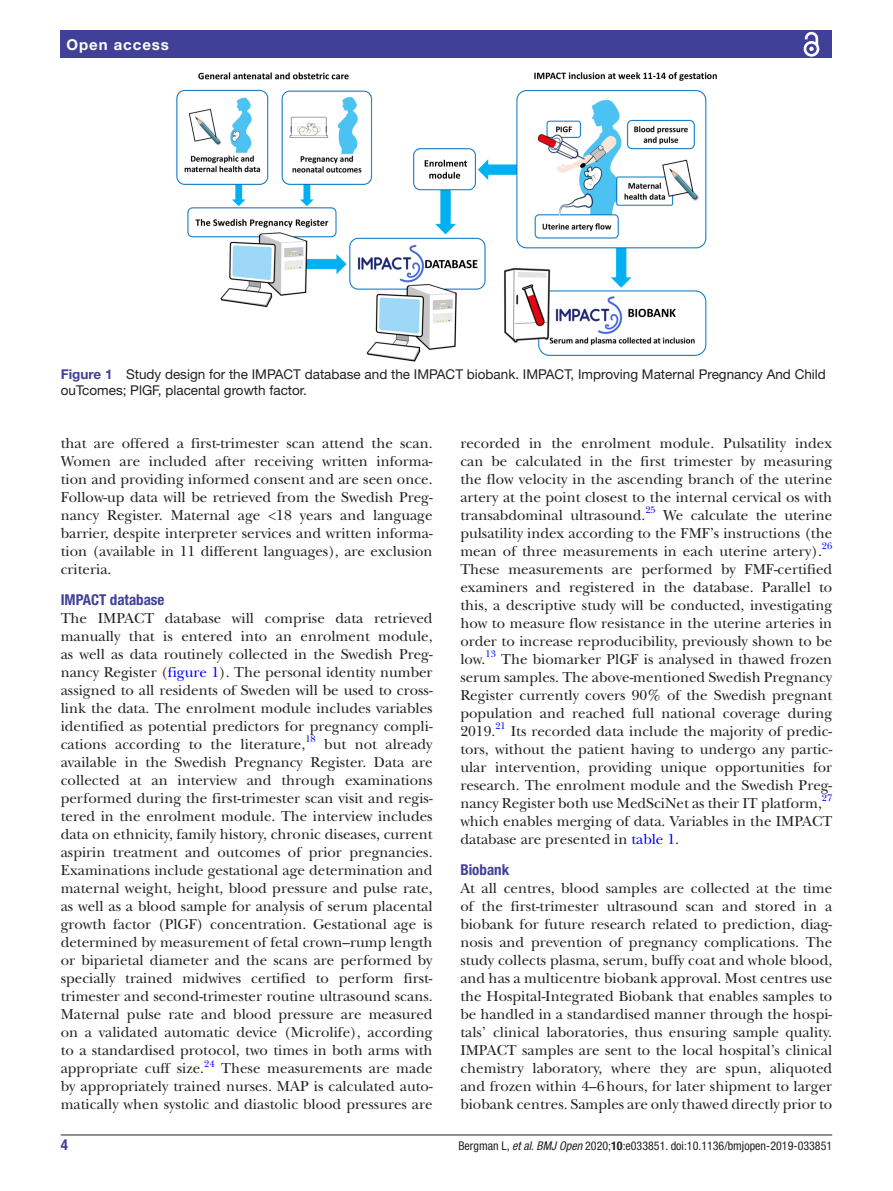
<style>
.page{position:relative;width:893px;height:1191px;background:#fff}
.page>*{position:absolute;margin:0;border:0;box-sizing:border-box;transform-origin:0 0}
.t1{font:15px/18px "New Baskerville";color:#231f20;text-align:justify}
.t2{font:700 condensed 15px "Helvetica Neue LT Std";color:#414099}
.t3{font:700 15px "Helvetica Neue LT Std";letter-spacing:.065em;color:#fff}
.t4{font:13.5px/16.2px "Helvetica Neue LT Std";color:#231f20}
.t5{font:condensed 12px "Helvetica Neue LT Std";color:#231f20}
.t6{font:9.9px "New Baskerville";color:#00f}
.s1{font-weight:700;color:#414099}
.s2{color:#00f}
.s3{font-style:italic}
.s4{font-weight:700}
</style>
<div class="page">
<hr style="left:61px;top:1134px;width:771px;height:1px;background:#231f20">
<div style="left:61px;top:31px;width:771px;height:27px;background:#414099"></div>
<svg style="left:803px;top:31px;width:17px;height:26px"></svg>
<img style="left:176px;top:73px;width:540px;height:288px">
<p class="t3" style="left:66px;top:35px;width:104px">Open access</p>
<p class="t4" style="left:61px;top:366px;width:767px"><span class="s1">Figure 1</span> Study design for the IMPACT database and the IMPACT biobank. IMPACT, Improving Maternal Pregnancy And Child ouTcomes; PlGF, placental growth factor.</p>
<p class="t1" style="left:61px;top:434px;width:373px">that are offered a first-trimester scan attend the scan.<br>Women are included after receiving written informa&shy;tion and providing informed consent and are seen once.<br>Follow-up data will be retrieved from the Swedish Preg&shy;nancy Register. Maternal age &lt;18 years and language barrier, despite interpreter services and written informa&shy;tion (available in 11 different languages), are exclusion criteria.</p>
<p class="t2" style="left:61px;top:591px;width:105px">IMPACT database</p>
<p class="t1" style="left:61px;top:609px;width:373px">The IMPACT database will comprise data retrieved manually that is entered into an enrolment module, as well as data routinely collected in the Swedish Preg&shy;nancy Register (<span class="s2">figure 1</span>). The personal identity number assigned to all residents of Sweden will be used to cross&shy;link the data. The enrolment module includes variables identified as potential predictors for pregnancy compli&shy;cations according to the literature,</p>
<p class="t6" style="left:305px;top:733px;width:12px">18</p>
<p class="t1" style="left:61px;top:735px;width:373px;text-indent:263px">but not already available in the Swedish Pregnancy Register. Data are collected at an interview and through examinations performed during the first-trimester scan visit and regis&shy;tered in the enrolment module. The interview includes data on ethnicity, family history, chronic diseases, current aspirin treatment and outcomes of prior pregnancies.<br>Examinations include gestational age determination and maternal weight, height, blood pressure and pulse rate, as well as a blood sample for analysis of serum placental growth factor (PlGF) concentration. Gestational age is determined by measurement of fetal crown–rump length or biparietal diameter and the scans are performed by specially trained midwives certified to perform first&shy;trimester and second-trimester routine ultrasound scans.<br>Maternal pulse rate and blood pressure are measured on a validated automatic device (Microlife), according to a standardised protocol, two times in both arms with appropriate cuff size.</p>
<p class="t6" style="left:204px;top:1057px;width:12px">24</p>
<p class="t1" style="left:61px;top:1059px;width:373px;text-indent:160px">These measurements are made by appropriately trained nurses. MAP is calculated auto&shy;matically when systolic and diastolic blood pressures are</p>
<p class="t1" style="left:460px;top:434px;width:373px">recorded in the enrolment module. Pulsatility index can be calculated in the first trimester by measuring the flow velocity in the ascending branch of the uterine artery at the point closest to the internal cervical os with transabdominal ultrasound.</p>
<p class="t6" style="left:645px;top:504px;width:12px">25</p>
<p class="t1" style="left:460px;top:506px;width:373px;text-indent:203px">We calculate the uterine pulsatility index according to the FMF’s instructions (the mean of three measurements in each uterine artery).</p>
<p class="t6" style="left:822px;top:540px;width:12px">26</p>
<p class="t1" style="left:460px;top:560px;width:373px">These measurements are performed by FMF-certified examiners and registered in the database. Parallel to this, a descriptive study will be conducted, investigating how to measure flow resistance in the uterine arteries in order to increase reproducibility, previously shown to be low.</p>
<p class="t6" style="left:485px;top:648px;width:12px">13</p>
<p class="t1" style="left:460px;top:650px;width:373px;text-indent:41px">The biomarker PlGF is analysed in thawed frozen serum samples. The above-mentioned Swedish Pregnancy Register currently covers 90% of the Swedish pregnant population and reached full national coverage during 2019.</p>
<p class="t6" style="left:495px;top:720px;width:12px">21</p>
<p class="t1" style="left:460px;top:722px;width:373px;text-indent:50px">Its recorded data include the majority of predic&shy;tors, without the patient having to undergo any partic&shy;ular intervention, providing unique opportunities for research. The enrolment module and the Swedish Preg&shy;nancy Register both use MedSciNet as their IT platform,</p>
<p class="t6" style="left:822px;top:792px;width:12px">27</p>
<p class="t1" style="left:460px;top:812px;width:373px">which enables merging of data. Variables in the IMPACT database are presented in <span class="s2">table 1</span>.</p>
<p class="t2" style="left:460px;top:861px;width:50px">Biobank</p>
<p class="t1" style="left:460px;top:879px;width:373px">At all centres, blood samples are collected at the time of the first-trimester ultrasound scan and stored in a biobank for future research related to prediction, diag&shy;nosis and prevention of pregnancy complications. The study collects plasma, serum, buffy coat and whole blood, and has a multicentre biobank approval. Most centres use the Hospital-Integrated Biobank that enables samples to be handled in a standardised manner through the hospi&shy;tals’ clinical laboratories, thus ensuring sample quality.<br>IMPACT samples are sent to the local hospital’s clinical chemistry laboratory, where they are spun, aliquoted and frozen within 4–6hours, for later shipment to larger biobank centres. Samples are only thawed directly prior to</p>
<p class="t2" style="left:61px;top:1135px;width:9px">4</p>
<p class="t5" style="left:458px;top:1138px;width:375px">Bergman L, <span class="s3">et al</span>. <span class="s3">BMJ Open</span> 2020;<span class="s4">10</span>:e033851. doi:10.1136/bmjopen-2019-033851</p>
</div>
